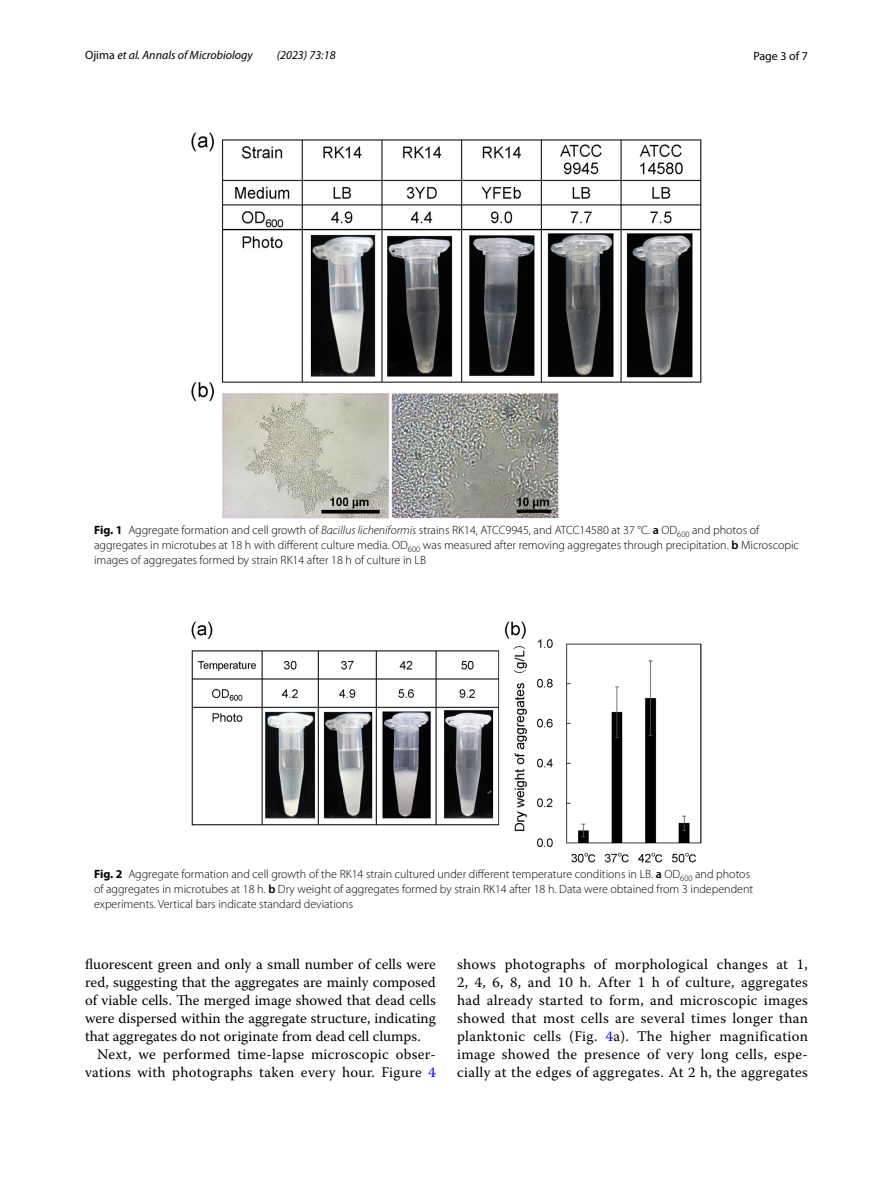
<style>
.page{position:relative;width:893px;height:1187px;background:#fff}
.page>*{position:absolute;margin:0;border:0;box-sizing:border-box;transform-origin:0 0}
.t1{font:14.7px/18px "Warnock Pro";letter-spacing:.02em;color:#000;text-align:justify}
.t2{font:300 12px/15px "Myriad Pro";color:#000}
.t3{font:italic 12px "Myriad Pro";color:#000}
.t4{font:12px "Myriad Pro";color:#000}
.s1{font-style:normal}
.s2{font-weight:700}
.s3{font-style:italic}
.s4{font-weight:600}
.s5{color:#00f}
</style>
<div class="page">
<img style="left:191px;top:133px;width:511px;height:385px">
<img style="left:191px;top:621px;width:511px;height:241px">
<p class="t3" style="left:85px;top:48px;width:169px"><span class="s1">Ojima</span> et al. Annals of Microbiology</p>
<p class="t3" style="left:277px;top:48px;width:60px">(2023) 73:18</p>
<p class="t4" style="left:753px;top:48px;width:56px">Page 3 of 7</p>
<p class="t2" style="left:94px;top:522px;width:706px"><span class="s2">Fig. 1</span> Aggregate formation and cell growth of <span class="s3">Bacillus licheniformis</span> strains RK14, ATCC9945, and ATCC14580 at 37 °C. <span class="s4">a</span> OD<sub>600</sub> and photos of aggregates in microtubes at 18 h with different culture media. OD<sub>600</sub> was measured after removing aggregates through precipitation. <span class="s4">b</span> Microscopic images of aggregates formed by strain RK14 after 18 h of culture in LB</p>
<p class="t2" style="left:94px;top:866px;width:661px"><span class="s2">Fig. 2</span> Aggregate formation and cell growth of the RK14 strain cultured under different temperature conditions in LB. <span class="s4">a</span> OD<sub>600</sub> and photos of aggregates in microtubes at 18 h. <span class="s4">b</span> Dry weight of aggregates formed by strain RK14 after 18 h. Data were obtained from 3 independent experiments. Vertical bars indicate standard deviations</p>
<p class="t1" style="left:85px;top:955px;width:352px">fluorescent green and only a small number of cells were red, suggesting that the aggregates are mainly composed of viable cells. The merged image showed that dead cells were dispersed within the aggregate structure, indicating that aggregates do not originate from dead cell clumps.</p>
<p class="t1" style="left:85px;top:1045px;width:352px;text-align:right">Next, we performed time-lapse microscopic obser&shy;vations with photographs taken every hour. Figure <span class="s5">4</span></p>
<p class="t1" style="left:457px;top:955px;width:352px">shows photographs of morphological changes at 1, 2, 4, 6, 8, and 10 h. After 1 h of culture, aggregates had already started to form, and microscopic images showed that most cells are several times longer than planktonic cells (Fig. <span class="s5">4</span>a). The higher magnification image showed the presence of very long cells, espe&shy;cially at the edges of aggregates. At 2 h, the aggregates</p>
</div>
